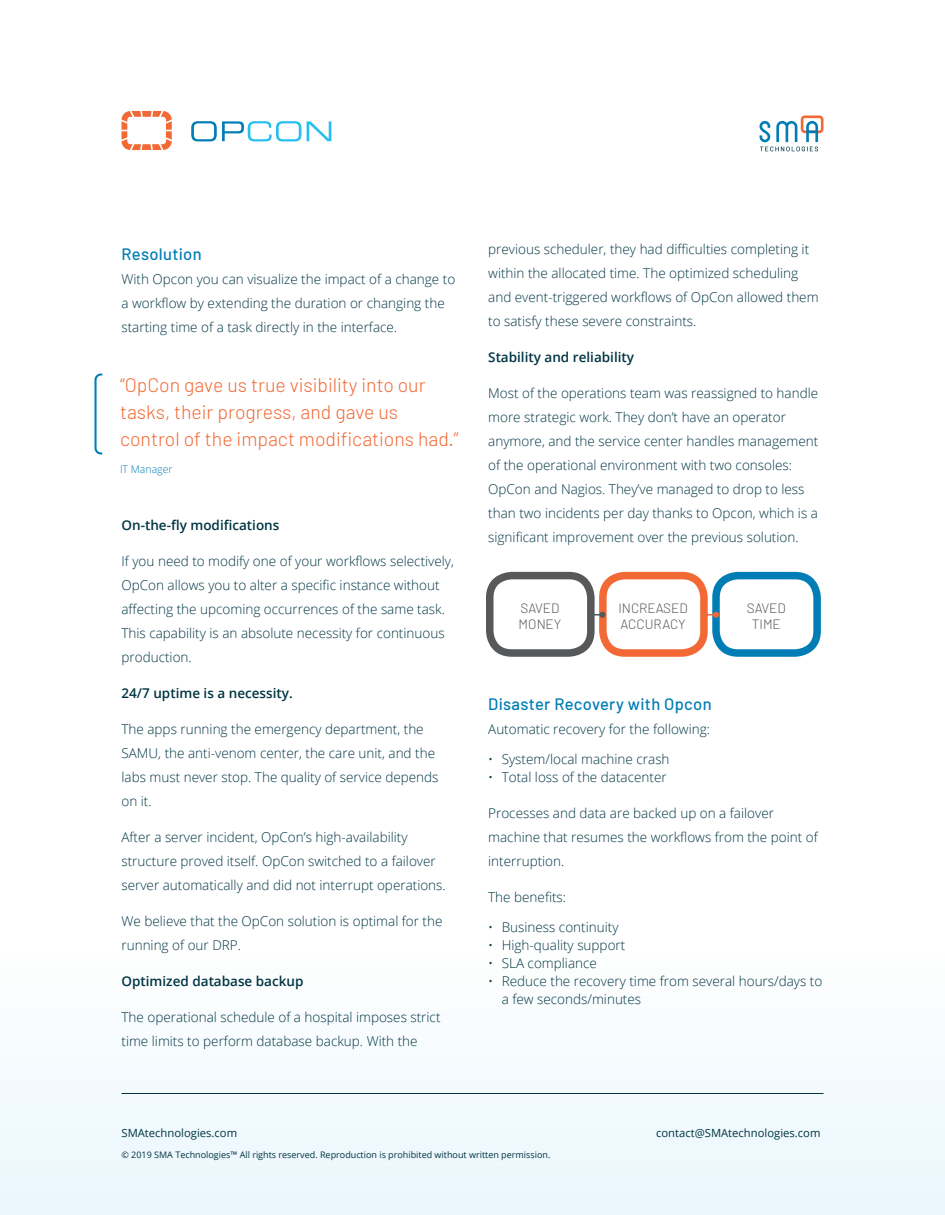
<style>
.page{position:relative;width:945px;height:1215px;background:#fff}
.page>*{position:absolute;margin:0;border:0;box-sizing:border-box;transform-origin:0 0}
.Quote_1{font:300 19.5px/27px "Barlow";color:#f26935}
.subhead_3{font:500 16.5px "Barlow";letter-spacing:.02em;color:#007db5}
.body_text{font:300 13.5px/24px "Open Sans";color:#003543}
.body_text-2{font:600 13.5px "Open Sans";color:#003543}
.small_graphic_text{font:300 13.5px/16.2px "Barlow";color:#57585a}
.t1{font:11.25px "Open Sans";color:#003543}
.Attribute{font:300 10.5px "Open Sans";color:#007db5}
.t2{font:9px "Open Sans";color:#003543}
</style>
<div class="page">
<div style="left:0;top:806px;width:945px;height:409px;background:linear-gradient(to right,#f8fcfe,#f8fcfe)"></div>
<hr style="left:122px;top:1093px;width:702px;height:1px;background:#003543">
<svg style="left:760px;top:115px;width:63px;height:36px"></svg>
<svg style="left:121px;top:111px;width:51px;height:39px"></svg>
<svg style="left:191px;top:121px;width:110px;height:20px"></svg>
<svg style="left:307px;top:121px;width:24px;height:20px"></svg>
<div style="left:486px;top:572px;width:109px;height:85px;border:8px solid #57585a;border-radius:22px"></div>
<div style="left:599px;top:572px;width:109px;height:85px;border:8px solid #f26935;border-radius:22px"></div>
<div style="left:712px;top:572px;width:109px;height:85px;border:8px solid #007db5;border-radius:22px"></div>
<svg style="left:589px;top:612px;width:16px;height:6px"></svg>
<svg style="left:703px;top:612px;width:16px;height:6px"></svg>
<svg style="left:94px;top:373px;width:9px;height:82px"></svg>
<p class="subhead_3" style="left:122px;top:243px;width:82px">Resolution</p>
<p class="body_text" style="left:122px;top:266px;width:335px">With Opcon you can visualize the impact of a change to a workflow by extending the duration or changing the starting time of a task directly in the interface.</p>
<p class="Quote_1" style="left:120px;top:370px;width:340px">“OpCon gave us true visibility into our tasks, their progress, and gave us control of the impact modifications had.”</p>
<p class="Attribute" style="left:120px;top:462px;width:54px">IT Manager</p>
<p class="body_text-2" style="left:122px;top:515px;width:159px">On-the-fly modifications</p>
<p class="body_text" style="left:122px;top:548px;width:334px">If you need to modify one of your workflows selectively, OpCon allows you to alter a specific instance without affecting the upcoming occurrences of the same task.<br>This capability is an absolute necessity for continuous production.</p>
<p class="body_text-2" style="left:122px;top:683px;width:173px">24/7 uptime is a necessity.</p>
<p class="body_text" style="left:122px;top:716px;width:319px">The apps running the emergency department, the SAMU, the anti-venom center, the care unit, and the labs must never stop. The quality of service depends on it.</p>
<p class="body_text" style="left:122px;top:824px;width:326px">After a server incident, OpCon’s high-availability structure proved itself. OpCon switched to a failover server automatically and did not interrupt operations.</p>
<p class="body_text" style="left:122px;top:908px;width:323px">We believe that the OpCon solution is optimal for the running of our DRP.</p>
<p class="body_text-2" style="left:122px;top:971px;width:184px">Optimized database backup</p>
<p class="body_text" style="left:122px;top:1004px;width:321px">The operational schedule of a hospital imposes strict time limits to perform database backup. With the</p>
<p class="body_text" style="left:488px;top:236px;width:332px">previous scheduler, they had difficulties completing it within the allocated time. The optimized scheduling and event-triggered workflows of OpCon allowed them to satisfy these severe constraints.</p>
<p class="body_text-2" style="left:488px;top:347px;width:147px">Stability and reliability</p>
<p class="body_text" style="left:488px;top:380px;width:332px">Most of the operations team was reassigned to handle more strategic work. They don’t have an operator anymore, and the service center handles management of the operational environment with two consoles:<br>OpCon and Nagios. They’ve managed to drop to less than two incidents per day thanks to Opcon, which is a significant improvement over the previous solution.</p>
<p class="small_graphic_text" style="left:519px;top:600px;width:44px">SAVED<br>MONEY</p>
<p class="small_graphic_text" style="left:618px;top:600px;width:71px">INCREASED</p>
<p class="small_graphic_text" style="left:620px;top:616px;width:67px">ACCURACY</p>
<p class="small_graphic_text" style="left:747px;top:600px;width:40px;text-align:center">SAVED<br>TIME</p>
<p class="subhead_3" style="left:488px;top:693px;width:225px">Disaster Recovery with Opcon</p>
<p class="body_text" style="left:488px;top:716px;width:223px">Automatic recovery for the following:</p>
<p class="body_text" style="left:488px;top:746px;width:183px">• System/local machine crash</p>
<p class="body_text" style="left:488px;top:764px;width:180px">• Total loss of the datacenter</p>
<p class="body_text" style="left:488px;top:800px;width:331px">Processes and data are backed up on a failover machine that resumes the workflows from the point of interruption.</p>
<p class="body_text" style="left:488px;top:884px;width:79px">The benefits:</p>
<p class="body_text" style="left:488px;top:914px;width:132px">• Business continuity</p>
<p class="body_text" style="left:488px;top:932px;width:139px">• High-quality support</p>
<p class="body_text" style="left:488px;top:950px;width:110px">• SLA compliance</p>
<p class="body_text" style="left:502px;top:971px;width:322px;line-height:18px;text-indent:-14px">• Reduce the recovery time from several hours/days to a few seconds/minutes</p>
<p class="t1" style="left:122px;top:1125px;width:117px">SMAtechnologies.com</p>
<p class="t1" style="left:656px;top:1125px;width:166px">contact@SMAtechnologies.com</p>
<p class="t2" style="left:122px;top:1149px;width:430px">© 2019 SMA Technologies™ All rights reserved. Reproduction is prohibited without written permission.</p>
</div>
